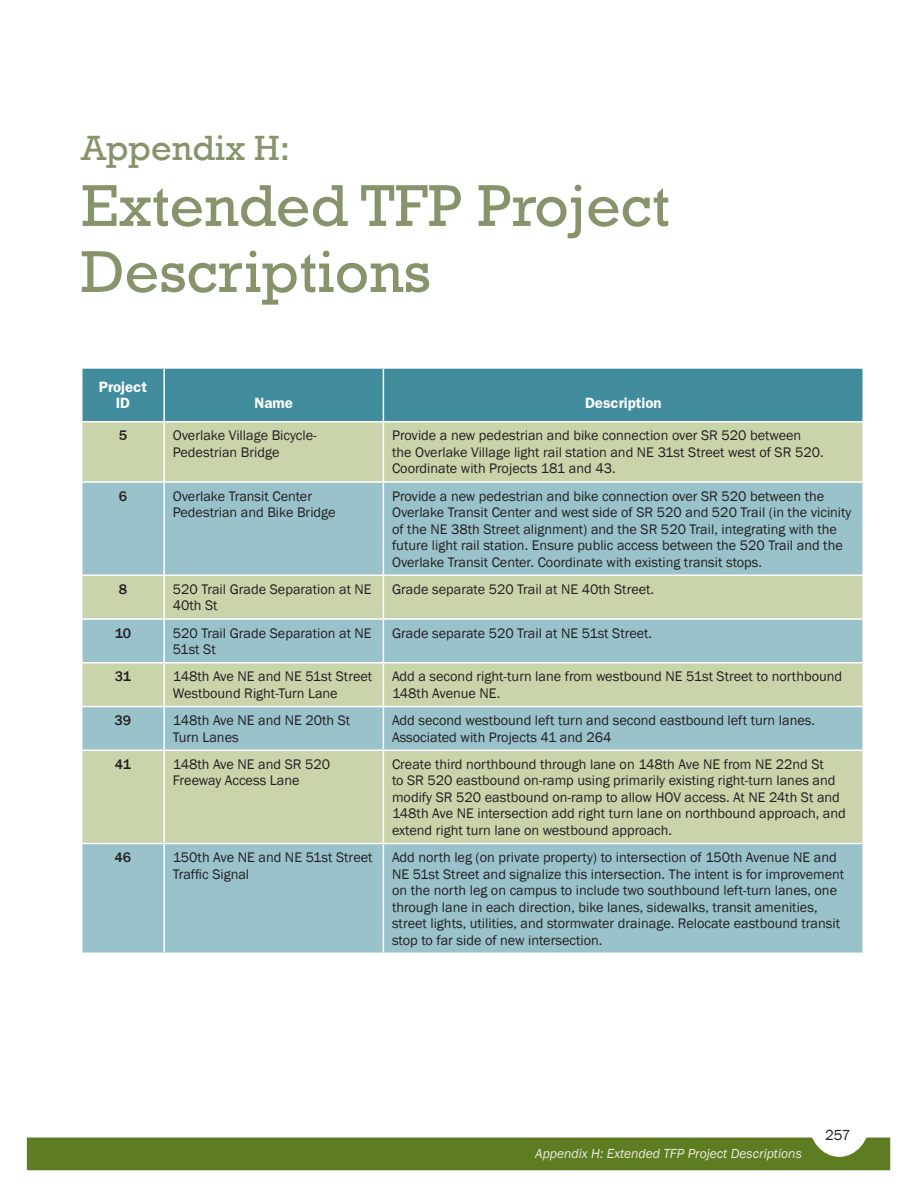
<style>
.page{position:relative;width:918px;height:1188px;background:#fff}
.page>*{position:absolute;margin:0;border:0;box-sizing:border-box;transform-origin:0 0}
.Chapter_Title{font:60px/66px "Rockwell";color:#87946b}
.CHAPTER_NUMBER{font:36px "Rockwell";color:#87946b}
.TABLE_H_EADS{font:600 15px/16.5px "ITC Franklin Gothic Std";color:#fff;text-align:center}
.t1{font:15px "Franklin Gothic";color:#231f20}
.TABLE_CONTENT_9_5{font:14.25px/16.5px "Franklin Gothic";color:#231f20}
.TABLE_CONTENT_9_5-2{font:500 14.25px "Franklin Gothic";letter-spacing:-.01em;color:#231f20}
.t2{font:italic 13.5px "Franklin Gothic";color:#edebde}
</style>
<div class="page">
<div style="left:27px;top:1138px;width:863px;height:32px;background:#5e7d23"></div>
<div style="left:808px;top:1084px;width:62px;height:73px;background:#fff;border-radius:50%"></div>
<div style="left:82px;top:369px;width:780px;height:52px;background:#408c9d"></div>
<div style="left:82px;top:422px;width:780px;height:59px;background:#c9d4ab"></div>
<svg style="left:82px;top:483px;width:780px;height:470px;background:#abc9bf"></svg>
<hr style="left:163px;top:369px;width:2px;height:52px;background:#fff">
<hr style="left:383px;top:369px;width:1px;height:52px;background:#fff">
<hr style="left:163px;top:422px;width:2px;height:59px;background:#fff">
<hr style="left:383px;top:422px;width:1px;height:59px;background:#fff">
<hr style="left:163px;top:483px;width:2px;height:92px;background:#fff">
<hr style="left:383px;top:483px;width:1px;height:92px;background:#fff">
<hr style="left:81px;top:575px;width:83px;height:1px;background:#fff">
<hr style="left:164px;top:575px;width:219px;height:1px;background:#fff">
<hr style="left:163px;top:576px;width:2px;height:42px;background:#fff">
<hr style="left:383px;top:575px;width:481px;height:1px;background:#fff">
<hr style="left:383px;top:576px;width:1px;height:42px;background:#fff">
<hr style="left:81px;top:618px;width:83px;height:2px;background:#fff">
<hr style="left:164px;top:618px;width:219px;height:2px;background:#fff">
<hr style="left:163px;top:620px;width:2px;height:42px;background:#fff">
<hr style="left:383px;top:618px;width:481px;height:2px;background:#fff">
<hr style="left:383px;top:620px;width:1px;height:42px;background:#fff">
<hr style="left:81px;top:662px;width:83px;height:2px;background:#fff">
<hr style="left:164px;top:662px;width:219px;height:2px;background:#fff">
<hr style="left:163px;top:664px;width:2px;height:42px;background:#fff">
<hr style="left:383px;top:662px;width:481px;height:2px;background:#fff">
<hr style="left:383px;top:664px;width:1px;height:42px;background:#fff">
<hr style="left:81px;top:706px;width:83px;height:1px;background:#fff">
<hr style="left:164px;top:706px;width:219px;height:1px;background:#fff">
<hr style="left:163px;top:707px;width:2px;height:43px;background:#fff">
<hr style="left:383px;top:706px;width:481px;height:1px;background:#fff">
<hr style="left:383px;top:707px;width:1px;height:43px;background:#fff">
<hr style="left:81px;top:750px;width:83px;height:1px;background:#fff">
<hr style="left:164px;top:750px;width:219px;height:1px;background:#fff">
<hr style="left:163px;top:751px;width:2px;height:92px;background:#fff">
<hr style="left:383px;top:750px;width:481px;height:1px;background:#fff">
<hr style="left:383px;top:751px;width:1px;height:92px;background:#fff">
<hr style="left:81px;top:843px;width:83px;height:1px;background:#fff">
<hr style="left:164px;top:843px;width:219px;height:1px;background:#fff">
<hr style="left:163px;top:844px;width:2px;height:109px;background:#fff">
<hr style="left:383px;top:843px;width:481px;height:1px;background:#fff">
<hr style="left:383px;top:844px;width:1px;height:109px;background:#fff">
<p class="CHAPTER_NUMBER" style="left:81px;top:127px;width:211px">Appendix H:</p>
<p class="Chapter_Title" style="left:81px;top:174px;width:591px">Extended TFP Project<br>Descriptions</p>
<p class="TABLE_H_EADS" style="left:99px;top:378px;width:50px">Project<br>ID</p>
<p class="TABLE_H_EADS" style="left:255px;top:395px;width:40px">Name</p>
<p class="TABLE_H_EADS" style="left:585px;top:395px;width:78px">Description</p>
<p class="TABLE_CONTENT_9_5-2" style="left:119px;top:427px;width:10px">5</p>
<p class="TABLE_CONTENT_9_5" style="left:173px;top:428px;width:146px">Overlake Village Bicycle-<br>Pedestrian Bridge</p>
<p class="TABLE_CONTENT_9_5" style="left:392px;top:428px;width:433px">Provide a new pedestrian and bike connection over SR 520 between the Overlake Village light rail station and NE 31st Street west of SR 520.<br>Coordinate with Projects 181 and 43.</p>
<p class="TABLE_CONTENT_9_5-2" style="left:119px;top:487px;width:10px">6</p>
<p class="TABLE_CONTENT_9_5" style="left:173px;top:488px;width:164px">Overlake Transit Center<br>Pedestrian and Bike Bridge</p>
<p class="TABLE_CONTENT_9_5" style="left:392px;top:488px;width:461px">Provide a new pedestrian and bike connection over SR 520 between the Overlake Transit Center and west side of SR 520 and 520 Trail (in the vicinity of the NE 38th Street alignment) and the SR 520 Trail, integrating with the future light rail station. Ensure public access between the 520 Trail and the Overlake Transit Center. Coordinate with existing transit stops.</p>
<p class="TABLE_CONTENT_9_5-2" style="left:119px;top:580px;width:10px">8</p>
<p class="TABLE_CONTENT_9_5" style="left:173px;top:581px;width:201px">520 Trail Grade Separation at NE<br>40th St</p>
<p class="TABLE_CONTENT_9_5" style="left:392px;top:581px;width:264px">Grade separate 520 Trail at NE 40th Street.</p>
<p class="TABLE_CONTENT_9_5-2" style="left:115px;top:624px;width:18px">10</p>
<p class="TABLE_CONTENT_9_5" style="left:173px;top:625px;width:201px">520 Trail Grade Separation at NE<br>51st St</p>
<p class="TABLE_CONTENT_9_5" style="left:392px;top:625px;width:262px">Grade separate 520 Trail at NE 51st Street.</p>
<p class="TABLE_CONTENT_9_5-2" style="left:115px;top:668px;width:18px">31</p>
<p class="TABLE_CONTENT_9_5" style="left:173px;top:669px;width:201px">148th Ave NE and NE 51st Street<br>Westbound Right-Turn Lane</p>
<p class="TABLE_CONTENT_9_5" style="left:392px;top:669px;width:452px">Add a second right-turn lane from westbound NE 51st Street to northbound<br>148th Avenue NE.</p>
<p class="TABLE_CONTENT_9_5-2" style="left:115px;top:712px;width:18px">39</p>
<p class="TABLE_CONTENT_9_5" style="left:173px;top:712px;width:179px">148th Ave NE and NE 20th St<br>Turn Lanes</p>
<p class="TABLE_CONTENT_9_5" style="left:392px;top:712px;width:425px">Add second westbound left turn and second eastbound left turn lanes.<br>Associated with Projects 41 and 264</p>
<p class="TABLE_CONTENT_9_5-2" style="left:115px;top:755px;width:18px">41</p>
<p class="TABLE_CONTENT_9_5" style="left:173px;top:756px;width:159px">148th Ave NE and SR 520<br>Freeway Access Lane</p>
<p class="TABLE_CONTENT_9_5" style="left:392px;top:756px;width:455px">Create third northbound through lane on 148th Ave NE from NE 22nd St<br>to SR 520 eastbound on-ramp using primarily existing right-turn lanes and modify SR 520 eastbound on-ramp to allow HOV access. At NE 24th St and 148th Ave NE intersection add right turn lane on northbound approach, and extend right turn lane on westbound approach.</p>
<p class="TABLE_CONTENT_9_5-2" style="left:115px;top:849px;width:18px">46</p>
<p class="TABLE_CONTENT_9_5" style="left:173px;top:849px;width:201px">150th Ave NE and NE 51st Street<br>Traffic Signal</p>
<p class="TABLE_CONTENT_9_5" style="left:392px;top:849px;width:454px">Add north leg (on private property) to intersection of 150th Avenue NE and NE 51st Street and signalize this intersection. The intent is for improvement on the north leg on campus to include two southbound left-turn lanes, one through lane in each direction, bike lanes, sidewalks, transit amenities, street lights, utilities, and stormwater drainage. Relocate eastbound transit stop to far side of new intersection.</p>
<p class="t2" style="left:535px;top:1145px;width:268px">Appendix H: Extended TFP Project Descriptions</p>
<p class="t1" style="left:825px;top:1126px;width:27px">257</p>
</div>
